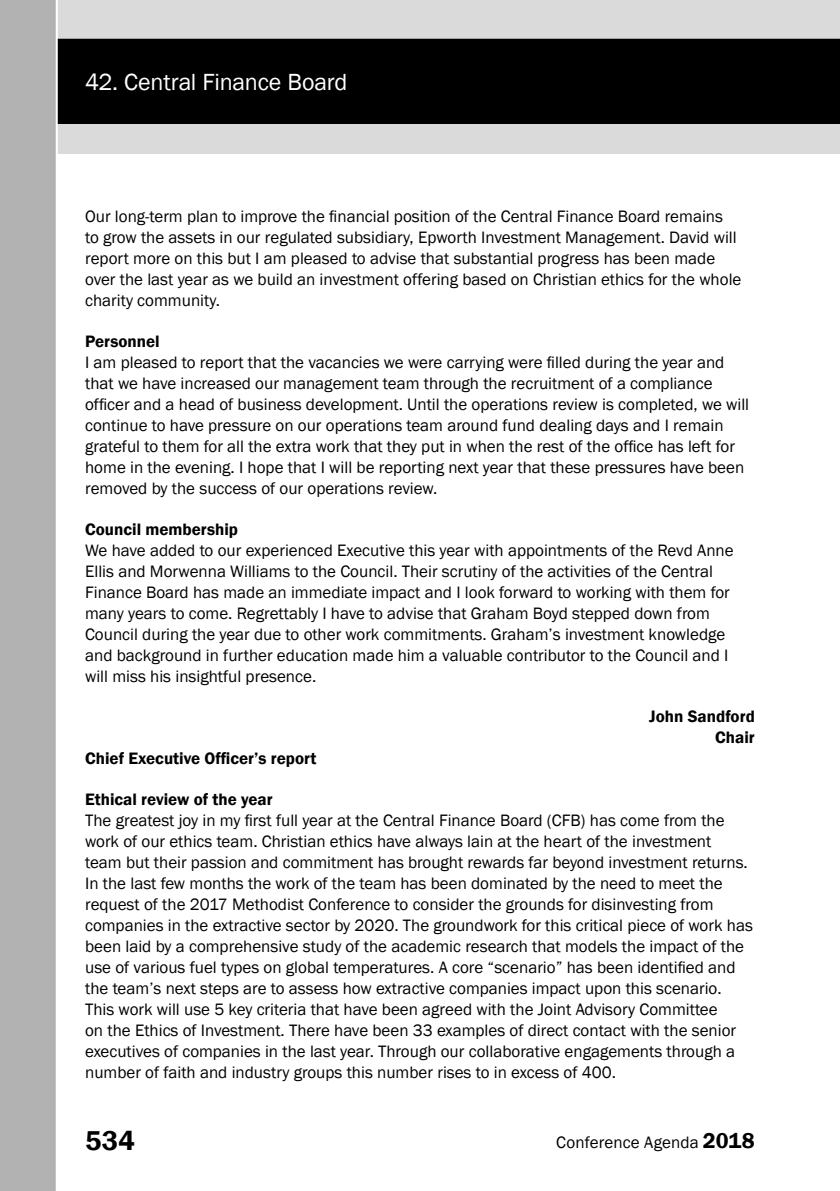
<style>
.page{position:relative;width:840px;height:1191px;background:#fff}
.page>*{position:absolute;margin:0;border:0;box-sizing:border-box;transform-origin:0 0}
.t1{font:600 28px "Franklin Gothic";color:#000}
.t2{font:24px "Franklin Gothic";letter-spacing:-.01em;color:#fff}
.t3{font:17px/21px "Franklin Gothic";color:#000}
.t4{font:600 17px/21px "Franklin Gothic";color:#000;text-align:right}
.s1{font-weight:600;font-size:22px}
</style>
<div class="page">
<div style="left:0;top:0;width:839px;height:154px;background:#dadada"></div>
<div style="left:58px;top:39px;width:781px;height:85px;background:#000"></div>
<div style="left:0;top:0;width:58px;height:1191px;background:#b3b2b2"></div>
<h2 class="t2" style="left:85px;top:67px;width:263px">42. Central Finance Board</h2>
<p class="t3" style="left:85px;top:206px;width:657px">Our long-term plan to improve the financial position of the Central Finance Board remains<br>to grow the assets in our regulated subsidiary, Epworth Investment Management. David will report more on this but I am pleased to advise that substantial progress has been made over the last year as we build an investment offering based on Christian ethics for the whole charity community.</p>
<p class="t4" style="left:85px;top:331px;width:76px">Personnel</p>
<p class="t3" style="left:85px;top:352px;width:665px">I am pleased to report that the vacancies we were carrying were filled during the year and that we have increased our management team through the recruitment of a compliance officer and a head of business development. Until the operations review is completed, we will continue to have pressure on our operations team around fund dealing days and I remain grateful to them for all the extra work that they put in when the rest of the office has left for home in the evening. I hope that I will be reporting next year that these pressures have been removed by the success of our operations review.</p>
<p class="t4" style="left:85px;top:518px;width:154px">Council membership</p>
<p class="t3" style="left:85px;top:540px;width:649px">We have added to our experienced Executive this year with appointments of the Revd Anne Ellis and Morwenna Williams to the Council. Their scrutiny of the activities of the Central Finance Board has made an immediate impact and I look forward to working with them for many years to come. Regrettably I have to advise that Graham Boyd stepped down from Council during the year due to other work commitments. Graham’s investment knowledge and background in further education made him a valuable contributor to the Council and I will miss his insightful presence.</p>
<p class="t4" style="left:649px;top:706px;width:107px">John Sandford<br>Chair</p>
<p class="t4" style="left:85px;top:748px;width:232px">Chief Executive Officer’s report</p>
<p class="t4" style="left:85px;top:789px;width:189px">Ethical review of the year</p>
<p class="t3" style="left:85px;top:810px;width:669px">The greatest joy in my first full year at the Central Finance Board (CFB) has come from the work of our ethics team. Christian ethics have always lain at the heart of the investment<br>team but their passion and commitment has brought rewards far beyond investment returns.<br>In the last few months the work of the team has been dominated by the need to meet the request of the 2017 Methodist Conference to consider the grounds for disinvesting from companies in the extractive sector by 2020. The groundwork for this critical piece of work has been laid by a comprehensive study of the academic research that models the impact of the use of various fuel types on global temperatures. A core “scenario” has been identified and the team’s next steps are to assess how extractive companies impact upon this scenario.<br>This work will use 5 key criteria that have been agreed with the Joint Advisory Committee<br>on the Ethics of Investment. There have been 33 examples of direct contact with the senior executives of companies in the last year. Through our collaborative engagements through a number of faith and industry groups this number rises to in excess of 400.</p>
<h1 class="t1" style="left:85px;top:1123px;width:51px">534</h1>
<p class="t3" style="left:556px;top:1131px;width:200px">Conference Agenda <span class="s1">2018</span></p>
</div>
